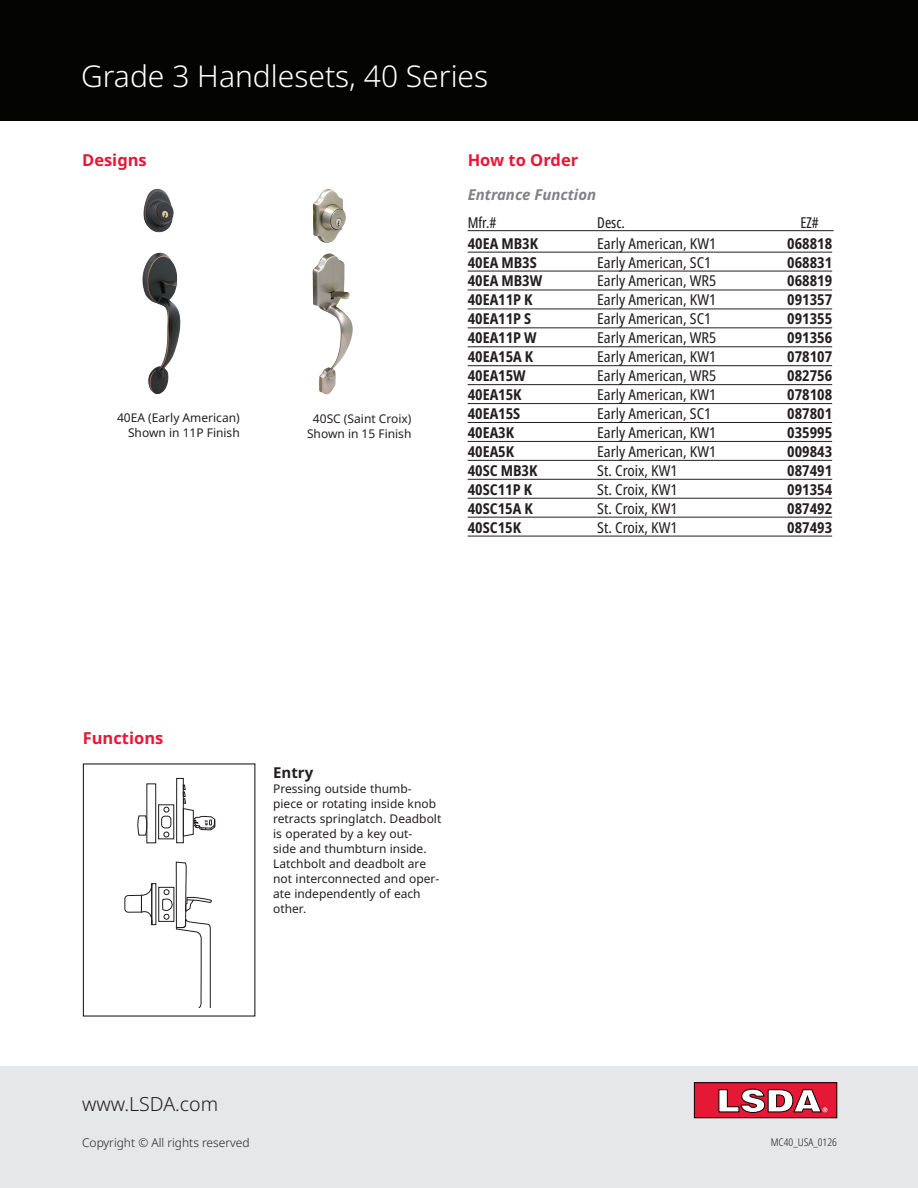
<style>
.page{position:relative;width:918px;height:1188px;background:#fff}
.page>*{position:absolute;margin:0;border:0;box-sizing:border-box;transform-origin:0 0}
.t1{font:300 30px "Noto Sans";color:#fff}
.t2{font:300 19.5px "Noto Sans";color:#231f20}
.Header3{font:700 16.5px "Noto Sans";color:#e51836}
.Header3A{font:700 16.5px "Noto Sans";color:#e51836}
.Manufacturer_Part_Numbers_Break{font:condensed 15px "Noto Sans";color:#231f20}
.Manufacturer_Part_Numbers_Break-2{font:700 condensed 15px "Noto Sans";color:#231f20}
.Header2A{font:italic 700 15px "Noto Sans";color:#808285}
.Manufacturer_Titles{font:extra-condensed 15px "Noto Sans";color:#231f20}
.Header4{font:700 15px "Noto Sans";color:#231f20}
.Finishes{font:12px/15px "Noto Sans";color:#231f20}
.Photo_Right_Aligned{font:12px "Noto Sans";color:#231f20}
.t3{font:300 12px "Noto Sans";color:#231f20}
.t4{font:300 condensed 10.5px "Noto Sans";color:#231f20}
.t5{font:900 3.6px "Arial";color:#211d1e;scale:.57 1}
</style>
<div class="page">
<div style="left:0;top:1066px;width:918px;height:122px;background:#e6e7e9"></div>
<div style="left:694px;top:1083px;width:143px;height:35px;background:#e51836"></div>
<div style="left:694px;top:1082px;width:143px;height:36px;border:1px solid #040503"></div>
<svg style="left:718px;top:1089px;width:109px;height:24px"></svg>
<div style="left:0;top:0;width:918px;height:122px;background:#040503"></div>
<img style="left:142px;top:189px;width:39px;height:206px">
<img style="left:312px;top:189px;width:41px;height:205px">
<hr style="left:468px;top:230px;width:366px;height:1px;background:#231f20">
<hr style="left:468px;top:252px;width:364px;height:1px;background:#231f20">
<hr style="left:468px;top:271px;width:364px;height:1px;background:#231f20">
<hr style="left:468px;top:290px;width:364px;height:1px;background:#231f20">
<hr style="left:468px;top:309px;width:364px;height:1px;background:#231f20">
<hr style="left:468px;top:328px;width:364px;height:1px;background:#231f20">
<hr style="left:468px;top:346px;width:364px;height:1px;background:#231f20">
<hr style="left:468px;top:365px;width:364px;height:1px;background:#231f20">
<hr style="left:468px;top:384px;width:364px;height:1px;background:#231f20">
<hr style="left:468px;top:403px;width:364px;height:1px;background:#231f20">
<hr style="left:468px;top:422px;width:364px;height:1px;background:#231f20">
<hr style="left:468px;top:441px;width:364px;height:1px;background:#231f20">
<hr style="left:468px;top:460px;width:364px;height:1px;background:#231f20">
<hr style="left:468px;top:479px;width:364px;height:1px;background:#231f20">
<hr style="left:468px;top:498px;width:364px;height:1px;background:#231f20">
<hr style="left:468px;top:517px;width:364px;height:1px;background:#231f20">
<hr style="left:468px;top:536px;width:364px;height:1px;background:#231f20">
<div style="left:146px;top:783px;width:10px;height:60px;border:1px solid #211d1e"></div>
<div style="left:158px;top:804px;width:16px;height:35px;border:1px solid #211d1e"></div>
<svg style="left:137px;top:815px;width:10px;height:24px"></svg>
<svg style="left:164px;top:807px;width:5px;height:6px"></svg>
<svg style="left:163px;top:832px;width:6px;height:5px"></svg>
<div style="left:161px;top:816px;width:10px;height:12px;border:1px solid #211d1e;border-radius:3px"></div>
<div style="left:158px;top:887px;width:16px;height:35px;border:1px solid #211d1e"></div>
<div style="left:176px;top:778px;width:8px;height:65px;border:1px solid #211d1e"></div>
<svg style="left:162px;top:861px;width:50px;height:146px"></svg>
<svg style="left:182px;top:784px;width:34px;height:53px"></svg>
<svg style="left:124px;top:883px;width:29px;height:43px"></svg>
<div style="left:83px;top:764px;width:172px;height:252px;border:1px solid #0d090a"></div>
<h1 class="t1" style="left:81px;top:55px;width:409px">Grade 3 Handlesets, 40 Series</h1>
<p class="Header3" style="left:82px;top:148px;width:66px">Designs</p>
<p class="Photo_Right_Aligned" style="left:117px;top:410px;width:124px">40EA (Early American)</p>
<p class="Photo_Right_Aligned" style="left:128px;top:425px;width:113px">Shown in 11P Finish</p>
<p class="Photo_Right_Aligned" style="left:313px;top:410px;width:100px">40SC (Saint Croix)</p>
<p class="Photo_Right_Aligned" style="left:307px;top:425px;width:106px">Shown in 15 Finish</p>
<p class="Header3" style="left:468px;top:148px;width:112px">How to Order</p>
<p class="Header2A" style="left:468px;top:184px;width:130px">Entrance Function</p>
<p class="Manufacturer_Titles" style="left:468px;top:212px;width:30px">Mfr.#</p>
<p class="Manufacturer_Titles" style="left:597px;top:212px;width:29px">Desc.</p>
<p class="Manufacturer_Titles" style="left:801px;top:212px;width:20px">EZ#</p>
<p class="Manufacturer_Part_Numbers_Break-2" style="left:468px;top:232px;width:72px">40EA MB3K</p>
<p class="Manufacturer_Part_Numbers_Break" style="left:597px;top:233px;width:120px">Early American, KW1</p>
<p class="Manufacturer_Part_Numbers_Break-2" style="left:787px;top:232px;width:46px">068818</p>
<p class="Manufacturer_Part_Numbers_Break-2" style="left:468px;top:251px;width:71px">40EA MB3S</p>
<p class="Manufacturer_Part_Numbers_Break" style="left:597px;top:252px;width:116px">Early American, SC1</p>
<p class="Manufacturer_Part_Numbers_Break-2" style="left:787px;top:251px;width:46px">068831</p>
<p class="Manufacturer_Part_Numbers_Break-2" style="left:468px;top:270px;width:76px">40EA MB3W</p>
<p class="Manufacturer_Part_Numbers_Break" style="left:597px;top:271px;width:121px">Early American, WR5</p>
<p class="Manufacturer_Part_Numbers_Break-2" style="left:787px;top:270px;width:46px">068819</p>
<p class="Manufacturer_Part_Numbers_Break-2" style="left:468px;top:289px;width:66px">40EA11P K</p>
<p class="Manufacturer_Part_Numbers_Break" style="left:597px;top:289px;width:120px">Early American, KW1</p>
<p class="Manufacturer_Part_Numbers_Break-2" style="left:787px;top:289px;width:46px">091357</p>
<p class="Manufacturer_Part_Numbers_Break-2" style="left:468px;top:308px;width:65px">40EA11P S</p>
<p class="Manufacturer_Part_Numbers_Break" style="left:597px;top:308px;width:116px">Early American, SC1</p>
<p class="Manufacturer_Part_Numbers_Break-2" style="left:787px;top:308px;width:46px">091355</p>
<p class="Manufacturer_Part_Numbers_Break-2" style="left:468px;top:327px;width:71px">40EA11P W</p>
<p class="Manufacturer_Part_Numbers_Break" style="left:597px;top:327px;width:121px">Early American, WR5</p>
<p class="Manufacturer_Part_Numbers_Break-2" style="left:787px;top:327px;width:46px">091356</p>
<p class="Manufacturer_Part_Numbers_Break-2" style="left:468px;top:346px;width:67px">40EA15A K</p>
<p class="Manufacturer_Part_Numbers_Break" style="left:597px;top:346px;width:120px">Early American, KW1</p>
<p class="Manufacturer_Part_Numbers_Break-2" style="left:787px;top:346px;width:46px">078107</p>
<p class="Manufacturer_Part_Numbers_Break-2" style="left:468px;top:365px;width:60px">40EA15W</p>
<p class="Manufacturer_Part_Numbers_Break" style="left:597px;top:365px;width:121px">Early American, WR5</p>
<p class="Manufacturer_Part_Numbers_Break-2" style="left:787px;top:365px;width:46px">082756</p>
<p class="Manufacturer_Part_Numbers_Break-2" style="left:468px;top:384px;width:55px">40EA15K</p>
<p class="Manufacturer_Part_Numbers_Break" style="left:597px;top:384px;width:120px">Early American, KW1</p>
<p class="Manufacturer_Part_Numbers_Break-2" style="left:787px;top:384px;width:46px">078108</p>
<p class="Manufacturer_Part_Numbers_Break-2" style="left:468px;top:403px;width:54px">40EA15S</p>
<p class="Manufacturer_Part_Numbers_Break" style="left:597px;top:403px;width:116px">Early American, SC1</p>
<p class="Manufacturer_Part_Numbers_Break-2" style="left:787px;top:403px;width:46px">087801</p>
<p class="Manufacturer_Part_Numbers_Break-2" style="left:468px;top:422px;width:48px">40EA3K</p>
<p class="Manufacturer_Part_Numbers_Break" style="left:597px;top:422px;width:120px">Early American, KW1</p>
<p class="Manufacturer_Part_Numbers_Break-2" style="left:787px;top:422px;width:46px">035995</p>
<p class="Manufacturer_Part_Numbers_Break-2" style="left:468px;top:441px;width:48px">40EA5K</p>
<p class="Manufacturer_Part_Numbers_Break" style="left:597px;top:441px;width:120px">Early American, KW1</p>
<p class="Manufacturer_Part_Numbers_Break-2" style="left:787px;top:441px;width:46px">009843</p>
<p class="Manufacturer_Part_Numbers_Break-2" style="left:468px;top:459px;width:71px">40SC MB3K</p>
<p class="Manufacturer_Part_Numbers_Break" style="left:597px;top:460px;width:82px">St. Croix, KW1</p>
<p class="Manufacturer_Part_Numbers_Break-2" style="left:787px;top:459px;width:46px">087491</p>
<p class="Manufacturer_Part_Numbers_Break-2" style="left:468px;top:478px;width:66px">40SC11P K</p>
<p class="Manufacturer_Part_Numbers_Break" style="left:597px;top:479px;width:82px">St. Croix, KW1</p>
<p class="Manufacturer_Part_Numbers_Break-2" style="left:787px;top:478px;width:46px">091354</p>
<p class="Manufacturer_Part_Numbers_Break-2" style="left:468px;top:497px;width:67px">40SC15A K</p>
<p class="Manufacturer_Part_Numbers_Break" style="left:597px;top:498px;width:82px">St. Croix, KW1</p>
<p class="Manufacturer_Part_Numbers_Break-2" style="left:787px;top:497px;width:46px">087492</p>
<p class="Manufacturer_Part_Numbers_Break-2" style="left:468px;top:516px;width:55px">40SC15K</p>
<p class="Manufacturer_Part_Numbers_Break" style="left:597px;top:517px;width:82px">St. Croix, KW1</p>
<p class="Manufacturer_Part_Numbers_Break-2" style="left:787px;top:516px;width:46px">087493</p>
<p class="Header3A" style="left:83px;top:726px;width:82px">Functions</p>
<p class="t5" style="left:209px;top:819px;width:12px;rotate:87deg">LSDA</p>
<p class="Header4" style="left:273px;top:762px;width:42px">Entry</p>
<p class="Finishes" style="left:273px;top:782px;width:170px">Pressing outside thumb&shy;piece or rotating inside knob retracts springlatch. Deadbolt is operated by a key out-<br>side and thumbturn inside.<br>Latchbolt and deadbolt are not interconnected and oper&shy;ate independently of each other.</p>
<h2 class="t2" style="left:82px;top:1090px;width:138px">www.LSDA.com</h2>
<p class="t3" style="left:82px;top:1134px;width:169px">Copyright © All rights reserved</p>
<p class="t4" style="left:771px;top:1135px;width:68px">MC40_USA_0126</p>
</div>
